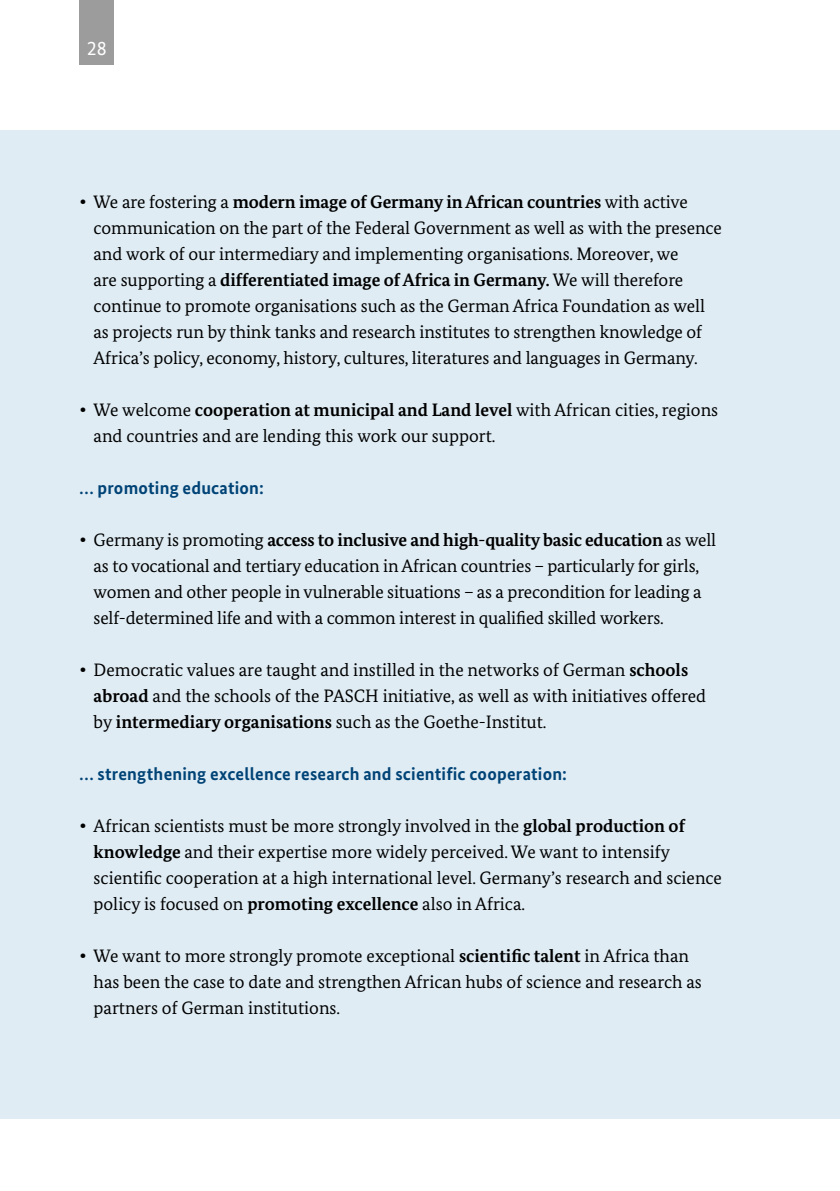
<style>
.page{position:relative;width:840px;height:1191px;background:#fff}
.page>*{position:absolute;margin:0;border:0;box-sizing:border-box;transform-origin:0 0}
.t1{font:20px "Bundes Sans";color:#fff}
.t2{font:18px/26px "Bundes Serif";letter-spacing:-.005em;color:#000}
.A5_Innenseiten_H2_dunkelblau{font:700 18px "Bundes Sans";letter-spacing:.01em;color:#004376}
.s1{font-size:22px}
.s2{font-weight:700}
</style>
<div class="page">
<div style="left:0;top:130px;width:839px;height:988px;background:#dfecf4"></div>
<div style="left:79px;top:0;width:35px;height:65px;background:#9c9c9d"></div>
<p class="t1" style="left:87px;top:36px;width:21px">28</p>
<p class="t2" style="left:94px;top:189px;width:629px;text-indent:-14px"><span class="s1">•</span> We are fostering a <span class="s2">modern image of Germany in African countries</span> with active communication on the part of the Federal Government as well as with the presence and work of our intermediary and implementing organisations. Moreover, we<br>are supporting a <span class="s2">differentiated image of Africa in Germany.</span> We will therefore continue to promote organisations such as the German Africa Foundation as well as projects run by think tanks and research institutes to strengthen knowledge of Africa’s policy, economy, history, cultures, literatures and languages in Germany.</p>
<p class="t2" style="left:94px;top:397px;width:625px;text-indent:-14px"><span class="s1">•</span> We welcome <span class="s2">cooperation at municipal and Land level</span> with African cities, regions and countries and are lending this work our support.</p>
<h2 class="A5_Innenseiten_H2_dunkelblau" style="left:79px;top:477px;width:186px">… promoting education:</h2>
<p class="t2" style="left:94px;top:527px;width:623px;text-indent:-14px"><span class="s1">•</span> Germany is promoting <span class="s2">access to inclusive and high-quality basic education</span> as well as to vocational and tertiary education in African countries – particularly for girls, women and other people in vulnerable situations – as a precondition for leading a self-determined life and with a common interest in qualified skilled workers.</p>
<p class="t2" style="left:94px;top:657px;width:613px;text-indent:-14px"><span class="s1">•</span> Democratic values are taught and instilled in the networks of German <span class="s2">schools abroad</span> and the schools of the PASCH initiative, as well as with initiatives offered by <span class="s2">intermediary organisations</span> such as the Goethe-Institut.</p>
<h2 class="A5_Innenseiten_H2_dunkelblau" style="left:79px;top:763px;width:489px">… strengthening excellence research and scientific cooperation:</h2>
<p class="t2" style="left:94px;top:813px;width:629px;text-indent:-14px"><span class="s1">•</span> African scientists must be more strongly involved in the <span class="s2">global production of knowledge</span> and their expertise more widely perceived. We want to intensify scientific cooperation at a high international level. Germany’s research and science policy is focused on <span class="s2">promoting excellence</span> also in Africa.</p>
<p class="t2" style="left:94px;top:943px;width:609px;text-indent:-14px"><span class="s1">•</span> We want to more strongly promote exceptional <span class="s2">scientific talent</span> in Africa than has been the case to date and strengthen African hubs of science and research as partners of German institutions.</p>
</div>
